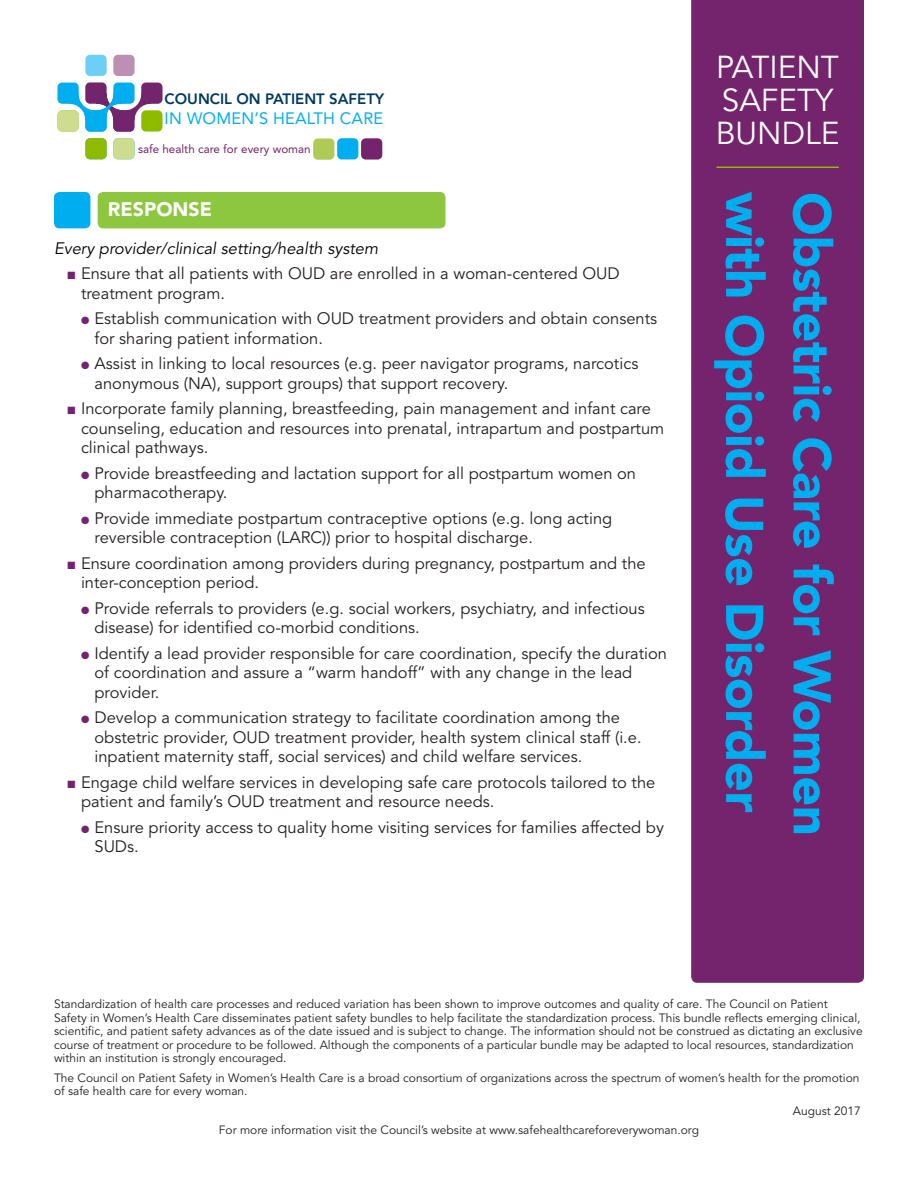
<style>
.page{position:relative;width:918px;height:1188px;background:#fff}
.page>*{position:absolute;margin:0;border:0;box-sizing:border-box;transform-origin:0 0}
.Headline{font:900 52.5px "Avenir";letter-spacing:-.01em;color:#00aeef}
.Bundle{font:31.5px/33px "Avenir";color:#fff}
.Subhead_Reverse{font:900 19.5px "Avenir";color:#fff}
.t1{font:16.5px/19.5px "Avenir";color:#231f20}
.Body_Italic{font:italic 16.5px "Avenir";color:#000}
.t2{font:16.35px "Avenir";letter-spacing:.01em;color:#00aeef}
.t3{font:800 15px "Avenir";color:#003a5d}
.Subtext{font:12px/13.5px "Avenir";color:#231f20}
.t4{font:11.7px "Avenir";color:#74246c}
.s1{color:#74246c}
</style>
<div class="page">
<div style="left:54px;top:192px;width:36px;height:36px;background:#00aeef;border-radius:5px"></div>
<div style="left:98px;top:192px;width:348px;height:36px;background:#8dc63f;border-radius:5px"></div>
<svg style="left:113px;top:55px;width:22px;height:21px"></svg>
<svg style="left:85px;top:55px;width:22px;height:21px"></svg>
<svg style="left:113px;top:138px;width:22px;height:21px"></svg>
<svg style="left:85px;top:138px;width:22px;height:21px"></svg>
<svg style="left:57px;top:82px;width:106px;height:50px"></svg>
<svg style="left:313px;top:138px;width:69px;height:22px;background:#789ba0"></svg>
<div style="left:691px;top:0;width:173px;height:983px;background:#74246c"></div>
<hr style="left:716px;top:166px;width:123px;height:2px;background:#8dbb00">
<p class="t3" style="left:165px;top:90px;width:221px">COUNCIL ON PATIENT SAFETY</p>
<p class="t2" style="left:165px;top:109px;width:220px">IN WOMEN’S HEALTH CARE</p>
<p class="t4" style="left:138px;top:142px;width:174px">safe health care for every woman</p>
<p class="Subhead_Reverse" style="left:108px;top:198px;width:105px">RESPONSE</p>
<p class="Body_Italic" style="left:54px;top:239px;width:326px">Every provider/clinical setting/health system</p>
<p class="t1" style="left:81px;top:264px;width:540px;text-indent:-14px"><span class="s1">■</span> Ensure that all patients with OUD are enrolled in a woman-centered OUD treatment program.</p>
<p class="t1" style="left:94px;top:309px;width:564px;text-indent:-14px"><span class="s1">●</span> Establish communication with OUD treatment providers and obtain consents for sharing patient information.</p>
<p class="t1" style="left:94px;top:354px;width:545px;text-indent:-14px"><span class="s1">●</span> Assist in linking to local resources (e.g. peer navigator programs, narcotics anonymous (NA), support groups) that support recovery.</p>
<p class="t1" style="left:81px;top:399px;width:585px;text-indent:-14px"><span class="s1">■</span> Incorporate family planning, breastfeeding, pain management and infant care counseling, education and resources into prenatal, intrapartum and postpartum clinical pathways.</p>
<p class="t1" style="left:94px;top:464px;width:543px;text-indent:-14px"><span class="s1">●</span> Provide breastfeeding and lactation support for all postpartum women on pharmacotherapy.</p>
<p class="t1" style="left:94px;top:509px;width:519px;text-indent:-14px"><span class="s1">●</span> Provide immediate postpartum contraceptive options (e.g. long acting reversible contraception (LARC)) prior to hospital discharge.</p>
<p class="t1" style="left:81px;top:554px;width:566px;text-indent:-14px"><span class="s1">■</span> Ensure coordination among providers during pregnancy, postpartum and the inter-conception period.</p>
<p class="t1" style="left:94px;top:599px;width:552px;text-indent:-14px"><span class="s1">●</span> Provide referrals to providers (e.g. social workers, psychiatry, and infectious disease) for identified co-morbid conditions.</p>
<p class="t1" style="left:94px;top:644px;width:574px;text-indent:-14px"><span class="s1">●</span> Identify a lead provider responsible for care coordination, specify the duration of coordination and assure a “warm handoff” with any change in the lead provider.</p>
<p class="t1" style="left:94px;top:708px;width:549px;text-indent:-14px"><span class="s1">●</span> Develop a communication strategy to facilitate coordination among the obstetric provider, OUD treatment provider, health system clinical staff (i.e. inpatient maternity staff, social services) and child welfare services.</p>
<p class="t1" style="left:81px;top:773px;width:576px;text-indent:-14px"><span class="s1">■</span> Engage child welfare services in developing safe care protocols tailored to the patient and family’s OUD treatment and resource needs.</p>
<p class="t1" style="left:94px;top:818px;width:571px;text-indent:-14px"><span class="s1">●</span> Ensure priority access to quality home visiting services for families affected by<br>SUDs.</p>
<p class="Bundle" style="left:716px;top:52px;width:125px">PATIENT<br>SAFETY<br>BUNDLE</p>
<p class="Headline" style="left:776px;top:192px;width:622px;rotate:90deg">with Opioid Use Disorder</p>
<p class="Headline" style="left:844px;top:192px;width:645px;rotate:90deg">Obstetric Care for Women</p>
<p class="Subtext" style="left:54px;top:998px;width:810px">Standardization of health care processes and reduced variation has been shown to improve outcomes and quality of care. The Council on Patient Safety in Women’s Health Care disseminates patient safety bundles to help facilitate the standardization process. This bundle reflects emerging clinical, scientific, and patient safety advances as of the date issued and is subject to change. The information should not be construed as dictating an exclusive course of treatment or procedure to be followed. Although the components of a particular bundle may be adapted to local resources, standardization within an institution is strongly encouraged.</p>
<p class="Subtext" style="left:54px;top:1071px;width:807px">The Council on Patient Safety in Women’s Health Care is a broad consortium of organizations across the spectrum of women’s health for the promotion of safe health care for every woman.</p>
<p class="Subtext" style="left:793px;top:1104px;width:70px">August 2017</p>
<p class="Subtext" style="left:219px;top:1124px;width:482px">For more information visit the Council’s website at www.safehealthcareforeverywoman.org</p>
</div>
